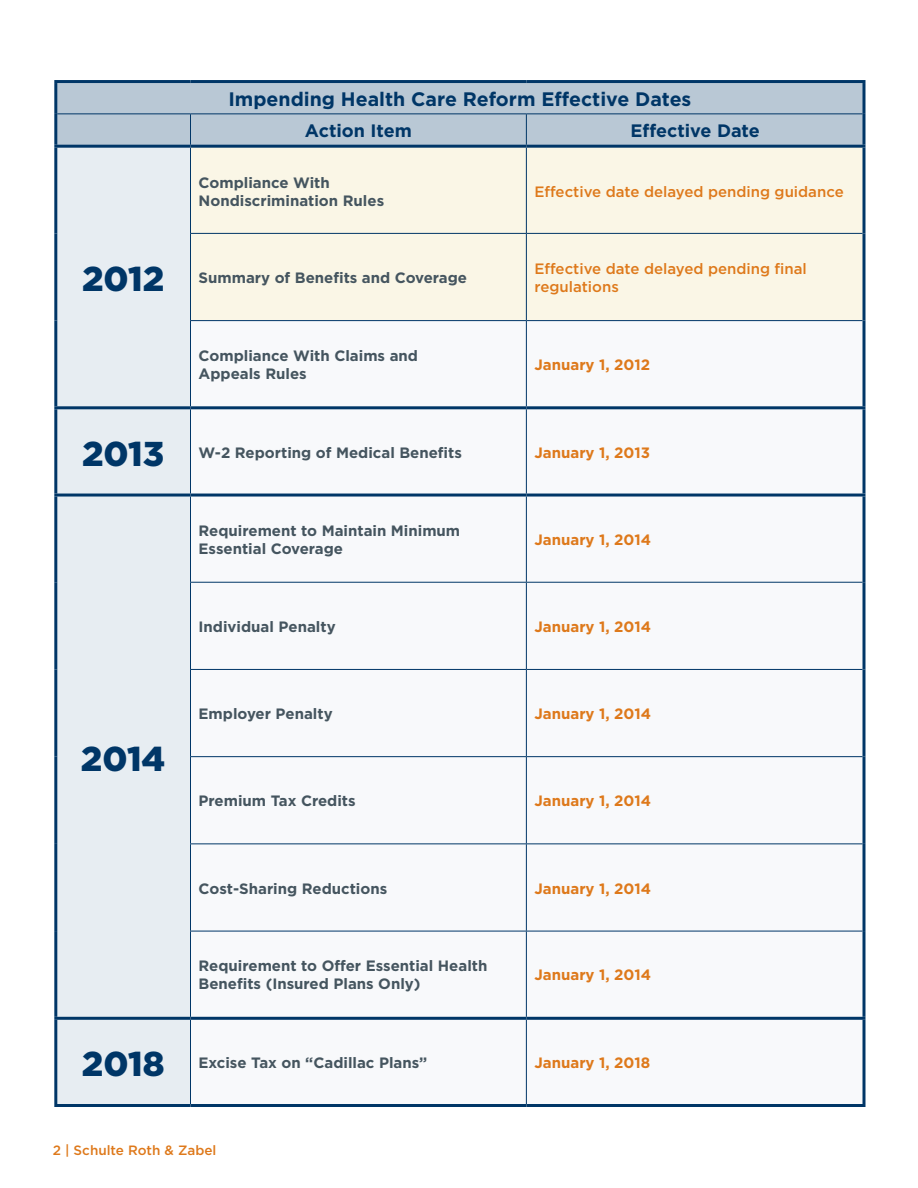
<style>
.page{position:relative;width:918px;height:1188px;background:#fff}
.page>*{position:absolute;margin:0;border:0;box-sizing:border-box;transform-origin:0 0}
.t1{font:900 34.5px "Gotham";color:#003667}
.t2{font:700 19.5px "Gotham";color:#003667}
.t3{font:700 18px "Gotham";color:#003667}
.t4{font:700 15px/18px "Gotham";color:#45555f}
.t5{font:700 15px "Gotham";color:#de791b}
.t6{font:500 15px/18px "Gotham";color:#de791b}
.t7{font:500 13.5px "Gotham";color:#de791b}
</style>
<div class="page">
<div style="left:57px;top:83px;width:805px;height:62px;background:#b9c8d5"></div>
<div style="left:57px;top:148px;width:133px;height:956px;background:#e7edf2"></div>
<div style="left:191px;top:148px;width:671px;height:172px;background:#faf6e6"></div>
<svg style="left:191px;top:321px;width:671px;height:783px"></svg>
<hr style="left:54px;top:80px;width:137px;height:3px;background:#003667">
<hr style="left:54px;top:83px;width:3px;height:31px;background:#003667">
<hr style="left:190px;top:80px;width:336px;height:3px;background:#003667">
<hr style="left:526px;top:80px;width:340px;height:3px;background:#003667">
<svg style="left:862px;top:83px;width:4px;height:31px"></svg>
<hr style="left:54px;top:114px;width:3px;height:31px;background:#003667">
<svg style="left:862px;top:114px;width:4px;height:31px"></svg>
<hr style="left:57px;top:113px;width:134px;height:1px;background:#003667">
<hr style="left:190px;top:113px;width:336px;height:1px;background:#003667">
<hr style="left:190px;top:114px;width:1px;height:31px;background:#003667">
<hr style="left:526px;top:113px;width:337px;height:1px;background:#003667">
<hr style="left:526px;top:114px;width:1px;height:31px;background:#003667">
<hr style="left:54px;top:145px;width:137px;height:3px;background:#003667">
<hr style="left:54px;top:148px;width:3px;height:85px;background:#003667">
<hr style="left:54px;top:233px;width:3px;height:88px;background:#003667">
<hr style="left:54px;top:321px;width:3px;height:85px;background:#003667">
<hr style="left:190px;top:145px;width:336px;height:3px;background:#003667">
<hr style="left:526px;top:145px;width:340px;height:3px;background:#003667">
<svg style="left:862px;top:148px;width:4px;height:85px"></svg>
<svg style="left:862px;top:233px;width:4px;height:88px"></svg>
<hr style="left:190px;top:148px;width:1px;height:85px;background:#003667">
<hr style="left:526px;top:148px;width:1px;height:85px;background:#003667">
<hr style="left:190px;top:233px;width:336px;height:1px;background:#003667">
<hr style="left:190px;top:234px;width:1px;height:86px;background:#003667">
<hr style="left:526px;top:233px;width:337px;height:1px;background:#003667">
<hr style="left:526px;top:234px;width:1px;height:86px;background:#003667">
<hr style="left:190px;top:320px;width:336px;height:1px;background:#003667">
<hr style="left:190px;top:321px;width:1px;height:85px;background:#003667">
<hr style="left:526px;top:320px;width:337px;height:1px;background:#003667">
<hr style="left:526px;top:321px;width:1px;height:85px;background:#003667">
<svg style="left:862px;top:321px;width:4px;height:85px"></svg>
<hr style="left:54px;top:406px;width:137px;height:3px;background:#003667">
<hr style="left:54px;top:409px;width:3px;height:85px;background:#003667">
<hr style="left:190px;top:406px;width:336px;height:3px;background:#003667">
<hr style="left:526px;top:406px;width:340px;height:3px;background:#003667">
<svg style="left:862px;top:409px;width:4px;height:85px"></svg>
<hr style="left:190px;top:409px;width:1px;height:85px;background:#003667">
<hr style="left:526px;top:409px;width:1px;height:85px;background:#003667">
<hr style="left:54px;top:494px;width:137px;height:3px;background:#003667">
<hr style="left:54px;top:497px;width:3px;height:85px;background:#003667">
<hr style="left:54px;top:582px;width:3px;height:87px;background:#003667">
<hr style="left:54px;top:669px;width:3px;height:88px;background:#003667">
<hr style="left:54px;top:757px;width:3px;height:87px;background:#003667">
<hr style="left:54px;top:844px;width:3px;height:87px;background:#003667">
<hr style="left:54px;top:931px;width:3px;height:86px;background:#003667">
<hr style="left:190px;top:494px;width:336px;height:3px;background:#003667">
<hr style="left:526px;top:494px;width:340px;height:3px;background:#003667">
<svg style="left:862px;top:497px;width:4px;height:85px"></svg>
<svg style="left:862px;top:582px;width:4px;height:87px"></svg>
<svg style="left:862px;top:669px;width:4px;height:88px"></svg>
<svg style="left:862px;top:757px;width:4px;height:87px"></svg>
<svg style="left:862px;top:844px;width:4px;height:87px"></svg>
<hr style="left:190px;top:497px;width:1px;height:85px;background:#003667">
<hr style="left:526px;top:497px;width:1px;height:85px;background:#003667">
<hr style="left:190px;top:582px;width:336px;height:1px;background:#003667">
<hr style="left:190px;top:583px;width:1px;height:86px;background:#003667">
<hr style="left:526px;top:582px;width:337px;height:1px;background:#003667">
<hr style="left:526px;top:583px;width:1px;height:86px;background:#003667">
<hr style="left:190px;top:669px;width:336px;height:1px;background:#003667">
<hr style="left:190px;top:670px;width:1px;height:86px;background:#003667">
<hr style="left:526px;top:669px;width:337px;height:1px;background:#003667">
<hr style="left:526px;top:670px;width:1px;height:86px;background:#003667">
<hr style="left:190px;top:756px;width:336px;height:1px;background:#003667">
<hr style="left:190px;top:757px;width:1px;height:86px;background:#003667">
<hr style="left:526px;top:756px;width:337px;height:1px;background:#003667">
<hr style="left:526px;top:757px;width:1px;height:86px;background:#003667">
<hr style="left:190px;top:843px;width:336px;height:1px;background:#003667">
<hr style="left:190px;top:844px;width:1px;height:87px;background:#003667">
<hr style="left:526px;top:843px;width:337px;height:1px;background:#003667">
<hr style="left:526px;top:844px;width:1px;height:87px;background:#003667">
<hr style="left:190px;top:931px;width:336px;height:1px;background:#003667">
<hr style="left:190px;top:931px;width:1px;height:86px;background:#003667">
<hr style="left:526px;top:931px;width:337px;height:1px;background:#003667">
<hr style="left:526px;top:931px;width:1px;height:86px;background:#003667">
<svg style="left:862px;top:931px;width:4px;height:86px"></svg>
<hr style="left:54px;top:1017px;width:137px;height:3px;background:#003667">
<hr style="left:54px;top:1020px;width:3px;height:84px;background:#003667">
<hr style="left:190px;top:1017px;width:336px;height:3px;background:#003667">
<hr style="left:526px;top:1017px;width:340px;height:3px;background:#003667">
<svg style="left:862px;top:1020px;width:4px;height:84px"></svg>
<hr style="left:54px;top:1104px;width:137px;height:3px;background:#003667">
<hr style="left:190px;top:1104px;width:336px;height:3px;background:#003667">
<hr style="left:526px;top:1104px;width:340px;height:3px;background:#003667">
<hr style="left:190px;top:1020px;width:1px;height:84px;background:#003667">
<hr style="left:526px;top:1020px;width:1px;height:84px;background:#003667">
<p class="t2" style="left:228px;top:88px;width:465px">Impending Health Care Reform Effective Dates</p>
<p class="t3" style="left:305px;top:120px;width:108px">Action Item</p>
<p class="t3" style="left:630px;top:120px;width:131px">Effective Date</p>
<p class="t1" style="left:82px;top:259px;width:84px">2012</p>
<p class="t4" style="left:199px;top:173px;width:187px">Compliance With<br>Nondiscrimination Rules</p>
<p class="t6" style="left:534px;top:182px;width:311px">Effective date delayed pending guidance</p>
<p class="t4" style="left:199px;top:269px;width:270px">Summary of Benefits and Coverage</p>
<p class="t6" style="left:534px;top:260px;width:274px">Effective date delayed pending final regulations</p>
<p class="t4" style="left:199px;top:346px;width:221px">Compliance With Claims and<br>Appeals Rules</p>
<p class="t5" style="left:534px;top:356px;width:117px">January 1, 2012</p>
<p class="t1" style="left:82px;top:434px;width:84px">2013</p>
<p class="t4" style="left:199px;top:443px;width:265px">W-2 Reporting of Medical Benefits</p>
<p class="t5" style="left:534px;top:444px;width:117px">January 1, 2013</p>
<p class="t4" style="left:199px;top:522px;width:263px">Requirement to Maintain Minimum<br>Essential Coverage</p>
<p class="t5" style="left:534px;top:531px;width:118px">January 1, 2014</p>
<p class="t4" style="left:199px;top:617px;width:139px">Individual Penalty</p>
<p class="t5" style="left:534px;top:618px;width:118px">January 1, 2014</p>
<p class="t1" style="left:81px;top:739px;width:86px">2014</p>
<p class="t4" style="left:199px;top:705px;width:136px">Employer Penalty</p>
<p class="t5" style="left:534px;top:705px;width:118px">January 1, 2014</p>
<p class="t4" style="left:199px;top:792px;width:159px">Premium Tax Credits</p>
<p class="t5" style="left:534px;top:792px;width:118px">January 1, 2014</p>
<p class="t4" style="left:199px;top:879px;width:190px">Cost-Sharing Reductions</p>
<p class="t5" style="left:534px;top:880px;width:118px">January 1, 2014</p>
<p class="t4" style="left:199px;top:957px;width:290px">Requirement to Offer Essential Health<br>Benefits (Insured Plans Only)</p>
<p class="t5" style="left:534px;top:966px;width:118px">January 1, 2014</p>
<p class="t1" style="left:82px;top:1044px;width:84px">2018</p>
<p class="t4" style="left:199px;top:1053px;width:230px">Excise Tax on “Cadillac Plans”</p>
<p class="t5" style="left:534px;top:1054px;width:117px">January 1, 2018</p>
<p class="t7" style="left:53px;top:1143px;width:165px">2 | Schulte Roth &amp; Zabel</p>
</div>
